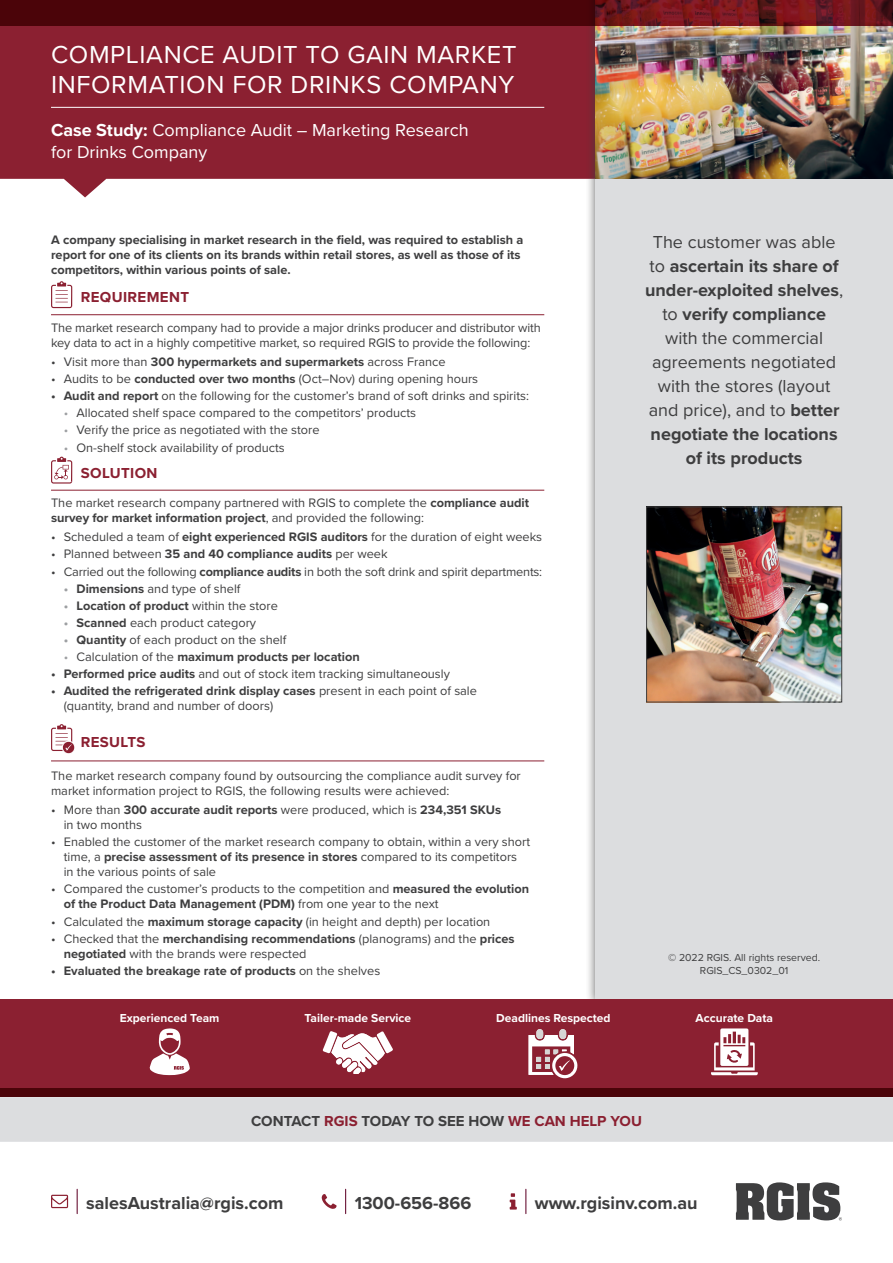
<style>
.page{position:relative;width:893px;height:1263px;background:#fff}
.page>*{position:absolute;margin:0;border:0;box-sizing:border-box;transform-origin:0 0}
.t1{font:25.5px/30.6px "Proxima Nova";letter-spacing:.025em;color:#fff}
.t2{font:700 18px/24px "Proxima Nova";color:#3e3e3f;text-align:center}
.t3{font:18px/21.6px "Proxima Nova";color:#fff}
.t4{font:700 15px "Proxima Nova";color:#3e3e3f}
.t5{font:700 15px "Proxima Nova";letter-spacing:.025em;color:#8b2031}
.t6{font:12.75px/15px "Proxima Nova";color:#3e3e3f}
.t7{font:700 12.75px/15px "Proxima Nova";color:#3e3e3f}
.t8{font:700 12px "Proxima Nova";color:#fff}
.t9{font:10.5px/12.6px "Proxima Nova";color:#3e3e3f;text-align:center}
.s1{font-weight:700}
.s2{font-weight:400}
.s3{color:#9d9fa2}
.s4{font-weight:700;color:#9d9fa2}
.s5{font-weight:400;color:#9d9fa2}
.s6{color:#8b2031}
</style>
<div class="page">
<svg style="left:525px;top:1189px;width:1px;height:24px"></svg>
<svg style="left:510px;top:1193px;width:7px;height:16px"></svg>
<svg style="left:77px;top:1189px;width:1px;height:24px"></svg>
<svg style="left:51px;top:1195px;width:17px;height:13px"></svg>
<svg style="left:345px;top:1189px;width:1px;height:24px"></svg>
<svg style="left:322px;top:1194px;width:15px;height:15px"></svg>
<svg style="left:736px;top:1182px;width:106px;height:38px"></svg>
<div style="left:0;top:1097px;width:893px;height:45px;background:#dcdddf"></div>
<svg style="left:0;top:26px;width:585px;height:171px;background:#963746"></svg>
<div style="left:585px;top:0;width:308px;height:1010px;background:#3e3e3f;opacity:.75"></div>
<div style="left:595px;top:0;width:298px;height:1001px;background:#dcdddf"></div>
<hr style="left:51px;top:107px;width:493px;height:1px;background:#fff">
<div style="left:0;top:999px;width:893px;height:98px;background:#8b2031"></div>
<img style="left:595px;top:26px;width:298px;height:153px">
<hr style="left:51px;top:314px;width:493px;height:1px;background:#8b2031">
<hr style="left:51px;top:490px;width:493px;height:1px;background:#8b2031">
<hr style="left:51px;top:761px;width:493px;height:1px;background:#8b2031">
<svg style="left:51px;top:281px;width:22px;height:27px"></svg>
<svg style="left:51px;top:457px;width:22px;height:27px"></svg>
<svg style="left:51px;top:724px;width:24px;height:30px"></svg>
<img style="left:648px;top:509px;width:192px;height:191px">
<div style="left:646px;top:507px;width:196px;height:195px;border:1px solid #3e3e3f"></div>
<svg style="left:0;top:0;width:893px;height:26px;background:#570a0f"></svg>
<div style="left:0;top:1089px;width:893px;height:8px;background:#4b0409"></div>
<svg style="left:323px;top:1031px;width:70px;height:42px"></svg>
<svg style="left:149px;top:1028px;width:41px;height:47px"></svg>
<svg style="left:711px;top:1028px;width:47px;height:47px"></svg>
<svg style="left:529px;top:1029px;width:49px;height:49px"></svg>
<h1 class="t1" style="left:51px;top:38px;width:467px">COMPLIANCE AUDIT TO GAIN MARKET<br>INFORMATION FOR DRINKS COMPANY</h1>
<h2 class="t3" style="left:51px;top:119px;width:419px"><span class="s1">Case Study:</span> Compliance Audit – Marketing Research for Drinks Company</h2>
<p class="t7" style="left:51px;top:232px;width:474px">A company specialising in market research in the field, was required to establish a report for one of its clients on its brands within retail stores, as well as those of its competitors, within various points of sale.</p>
<p class="t5" style="left:81px;top:286px;width:110px">REQUIREMENT</p>
<p class="t6" style="left:51px;top:319px;width:491px">The market research company had to provide a major drinks producer and distributor with key data to act in a highly competitive market, so required RGIS to provide the following:</p>
<p class="t7" style="left:51px;top:354px;width:396px"><span class="s2">• Visit more than</span> 300 hypermarkets and supermarkets <span class="s2">across France</span></p>
<p class="t6" style="left:51px;top:371px;width:429px">• Audits to be <span class="s1">conducted over two months</span> (Oct–Nov) during opening hours</p>
<p class="t6" style="left:51px;top:388px;width:479px"><span class="s1">• Audit and report</span> on the following for the customer’s brand of soft drinks and spirits:</p>
<p class="t6" style="left:64px;top:405px;width:354px"><span class="s3">•</span> Allocated shelf space compared to the competitors’ products</p>
<p class="t6" style="left:64px;top:422px;width:257px"><span class="s3">•</span> Verify the price as negotiated with the store</p>
<p class="t6" style="left:64px;top:439px;width:223px"><span class="s3">•</span> On-shelf stock availability of products</p>
<p class="t5" style="left:81px;top:461px;width:78px">SOLUTION</p>
<p class="t6" style="left:51px;top:495px;width:480px">The market research company partnered with RGIS to complete the <span class="s1">compliance audit survey for market information project</span>, and provided the following:</p>
<p class="t6" style="left:51px;top:529px;width:493px">• Scheduled a team of <span class="s1">eight experienced RGIS auditors</span> for the duration of eight weeks</p>
<p class="t7" style="left:51px;top:546px;width:338px"><span class="s2">• Planned between</span> 35 and 40 compliance audits <span class="s2">per week</span></p>
<p class="t6" style="left:51px;top:563px;width:493px">• Carried out the following <span class="s1">compliance audits</span> in both the soft drink and spirit departments:</p>
<p class="t6" style="left:64px;top:580px;width:178px"><span class="s4">•</span> <span class="s1">Dimensions</span> and type of shelf</p>
<p class="t7" style="left:64px;top:598px;width:216px"><span class="s3">•</span> Location of product <span class="s2">within the store</span></p>
<p class="t6" style="left:64px;top:615px;width:194px"><span class="s4">•</span> <span class="s1">Scanned</span> each product category</p>
<p class="t6" style="left:64px;top:632px;width:224px"><span class="s4">•</span> <span class="s1">Quantity</span> of each product on the shelf</p>
<p class="t7" style="left:64px;top:649px;width:298px"><span class="s5">•</span> <span class="s2">Calculation of the</span> maximum products per location</p>
<p class="t6" style="left:51px;top:666px;width:400px"><span class="s1">• Performed price audits</span> and out of stock item tracking simultaneously</p>
<p class="t6" style="left:64px;top:683px;width:415px;text-indent:-13px"><span class="s1">• Audited the refrigerated drink display cases</span> present in each point of sale (quantity, brand and number of doors)</p>
<p class="t5" style="left:81px;top:731px;width:66px">RESULTS</p>
<p class="t6" style="left:51px;top:768px;width:471px">The market research company found by outsourcing the compliance audit survey for market information project to RGIS, the following results were achieved:</p>
<p class="t6" style="left:64px;top:802px;width:439px;text-indent:-13px">• More than <span class="s1">300 accurate audit reports</span> were produced, which is <span class="s1">234,351 SKUs </span>in two months</p>
<p class="t6" style="left:64px;top:834px;width:468px;text-indent:-13px">• Enabled the customer of the market research company to obtain, within a very short time, a <span class="s1">precise assessment of its presence in stores</span> compared to its competitors in the various points of sale</p>
<p class="t6" style="left:64px;top:881px;width:467px;text-indent:-13px">• Compared the customer’s products to the competition and <span class="s1">measured the evolution of the Product Data Management (PDM)</span> from one year to the next</p>
<p class="t6" style="left:51px;top:913px;width:441px">• Calculated the <span class="s1">maximum storage capacity</span> (in height and depth) per location</p>
<p class="t6" style="left:64px;top:930px;width:452px;text-indent:-13px">• Checked that the <span class="s1">merchandising recommendations</span> (planograms) and the <span class="s1">prices negotiated</span> with the brands were respected</p>
<p class="t7" style="left:51px;top:963px;width:331px">• Evaluated the breakage rate of products <span class="s2">on the shelves</span></p>
<h2 class="t2" style="left:645px;top:230px;width:200px"><span class="s2">The customer was able to</span> ascertain its share of under-exploited shelves<span class="s2">, to</span> verify compliance <span class="s2">with the commercial agreements negotiated with the stores (layout and price), and to</span> better negotiate the locations of its products</h2>
<p class="t9" style="left:668px;top:951px;width:154px">© 2022 RGIS. All rights reserved.<br>RGIS_CS_0302_01</p>
<p class="t8" style="left:120px;top:1009px;width:101px">Experienced Team</p>
<p class="t8" style="left:305px;top:1009px;width:108px">Tailer-made Service</p>
<p class="t8" style="left:496px;top:1009px;width:116px">Deadlines Respected</p>
<p class="t8" style="left:696px;top:1009px;width:79px">Accurate Data</p>
<p class="t4" style="left:251px;top:1110px;width:392px">CONTACT <span class="s6">RGIS</span> TODAY TO SEE HOW <span class="s6">WE CAN HELP YOU</span></p>
<h2 class="t2" style="left:86px;top:1190px;width:199px">salesAustralia@rgis.com</h2>
<h2 class="t2" style="left:355px;top:1190px;width:118px">1300-656-866</h2>
<h2 class="t2" style="left:535px;top:1190px;width:164px">www.rgisinv.com.au</h2>
</div>
